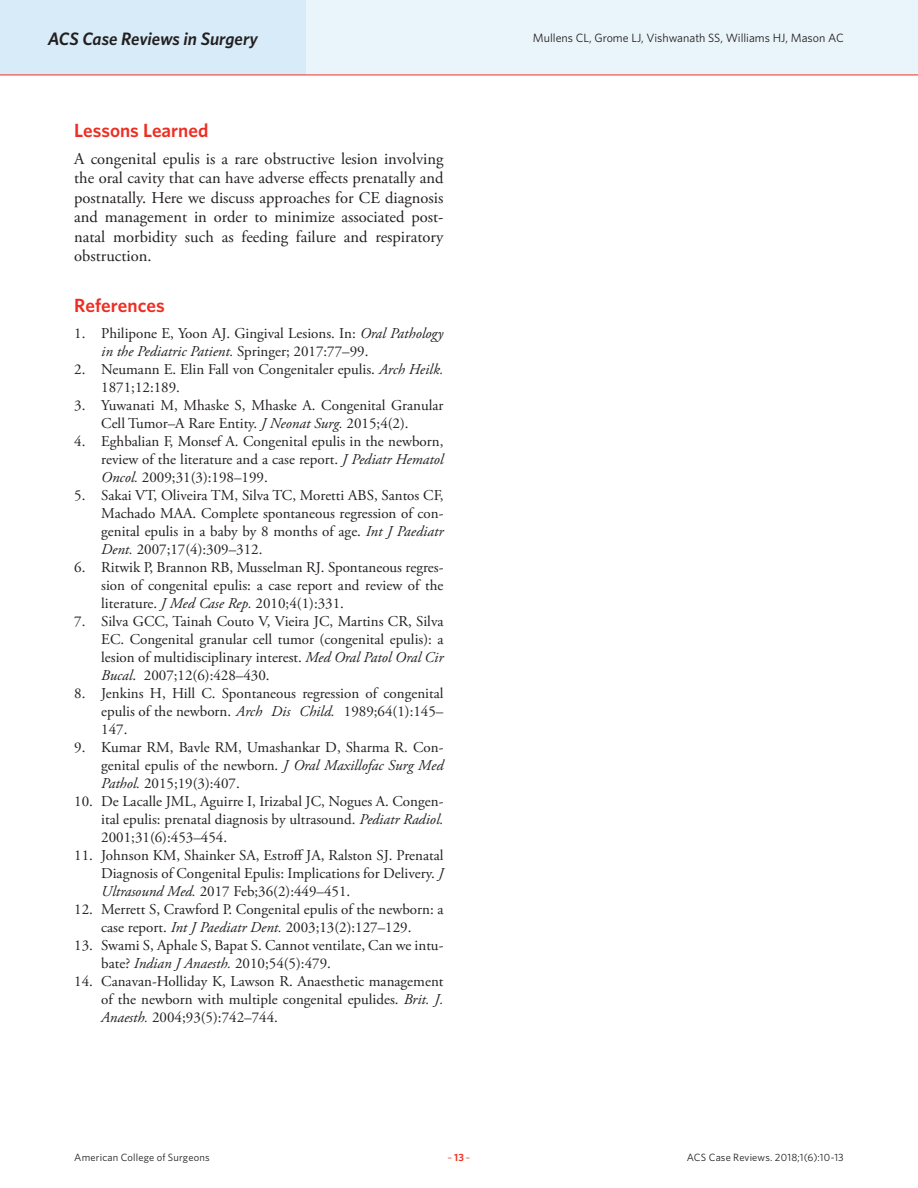
<style>
.page{position:relative;width:918px;height:1188px;background:#fff}
.page>*{position:absolute;margin:0;border:0;box-sizing:border-box;transform-origin:0 0}
.Article_Subhead{font:600 19.2px "Whitney";color:#ee2e22}
.t1{font:italic 600 18px "Whitney";letter-spacing:-.005em;color:#231f20}
.Article_Body_no_inde{font:16.5px/19.5px "Adobe Garamond Pro";color:#231f20;text-align:justify}
.t2{font:15px/18px "Adobe Garamond Pro";color:#231f20;text-align:justify}
.t3{font:12px "Whitney";color:#231f20}
.t4{font:10.5px "Whitney";letter-spacing:.02em;color:#231f20}
.t5{font:10.5px "Whitney";color:#ee2e22}
.s1{font-style:italic}
.s2{font-weight:600}
</style>
<div class="page">
<div style="left:0;top:0;width:918px;height:75px;background:#eaf5fb"></div>
<div style="left:0;top:0;width:306px;height:75px;background:#d7ebf8"></div>
<hr style="left:0;top:75px;width:918px;height:1px;background:#ee2e22">
<p class="t1" style="left:48px;top:26px;width:212px">ACS Case Reviews in Surgery</p>
<p class="t3" style="left:533px;top:30px;width:312px">Mullens CL, Grome LJ, Vishwanath SS, Williams HJ, Mason AC</p>
<p class="Article_Subhead" style="left:74px;top:117px;width:136px">Lessons Learned</p>
<p class="Article_Body_no_inde" style="left:74px;top:149px;width:371px">A congenital epulis is a rare obstructive lesion involving the oral cavity that can have adverse effects prenatally and postnatally. Here we discuss approaches for CE diagnosis and management in order to minimize associated post&shy;natal morbidity such as feeding failure and respiratory obstruction.</p>
<p class="Article_Subhead" style="left:74px;top:293px;width:92px">References</p>
<p class="t2" style="left:101px;top:324px;width:344px;text-indent:-27px">1. Philipone E, Yoon AJ. Gingival Lesions. In: <span class="s1">Oral Pathology in the Pediatric Patient.</span> Springer; 2017:77–99.</p>
<p class="t2" style="left:101px;top:360px;width:344px;text-indent:-27px">2. Neumann E. Elin Fall von Congenitaler epulis. <span class="s1">Arch Heilk.<br></span>1871;12:189.</p>
<p class="t2" style="left:74px;top:396px;width:371px;text-align:center">3. Yuwanati M, Mhaske S, Mhaske A. Congenital Granular<br>Cell Tumor–A Rare Entity. <span class="s1">J Neonat Surg.</span> 2015;4(2).</p>
<p class="t2" style="left:101px;top:432px;width:344px;text-indent:-27px">4. Eghbalian F, Monsef A. Congenital epulis in the newborn, review of the literature and a case report. <span class="s1">J Pediatr Hematol Oncol.</span> 2009;31(3):198–199.</p>
<p class="t2" style="left:101px;top:486px;width:344px;text-indent:-27px">5. Sakai VT, Oliveira TM, Silva TC, Moretti ABS, Santos CF, Machado MAA. Complete spontaneous regression of con&shy;genital epulis in a baby by 8 months of age. <span class="s1">Int J Paediatr Dent.</span> 2007;17(4):309–312.</p>
<p class="t2" style="left:101px;top:558px;width:344px;text-indent:-27px">6. Ritwik P, Brannon RB, Musselman RJ. Spontaneous regres&shy;sion of congenital epulis: a case report and review of the literature. <span class="s1">J Med Case Rep.</span> 2010;4(1):331.</p>
<p class="t2" style="left:101px;top:612px;width:344px;text-indent:-27px">7. Silva GCC, Tainah Couto V, Vieira JC, Martins CR, Silva EC. Congenital granular cell tumor (congenital epulis): a lesion of multidisciplinary interest. <span class="s1">Med Oral Patol Oral Cir Bucal</span>. 2007;12(6):428–430.</p>
<p class="t2" style="left:101px;top:684px;width:344px;text-indent:-27px">8. Jenkins H, Hill C. Spontaneous regression of congenital epulis of the newborn. <span class="s1">Arch Dis Child.</span> 1989;64(1):145– 147.</p>
<p class="t2" style="left:101px;top:738px;width:344px;text-indent:-27px">9. Kumar RM, Bavle RM, Umashankar D, Sharma R. Con&shy;genital epulis of the newborn. <span class="s1">J Oral Maxillofac Surg Med Pathol.</span> 2015;19(3):407.</p>
<p class="t2" style="left:101px;top:792px;width:344px;text-indent:-27px">10. De Lacalle JML, Aguirre I, Irizabal JC, Nogues A. Congen&shy;ital epulis: prenatal diagnosis by ultrasound. <span class="s1">Pediatr Radiol.<br></span>2001;31(6):453–454.</p>
<p class="t2" style="left:101px;top:846px;width:344px;text-indent:-27px">11. Johnson KM, Shainker SA, Estroff JA, Ralston SJ. Prenatal Diagnosis of Congenital Epulis: Implications for Delivery. <span class="s1">J Ultrasound Med.</span> 2017 Feb;36(2):449–451.</p>
<p class="t2" style="left:74px;top:900px;width:371px;text-align:center">12. Merrett S, Crawford P. Congenital epulis of the newborn: a case report. <span class="s1">Int J Paediatr Dent.</span> 2003;13(2):127–129.</p>
<p class="t2" style="left:101px;top:936px;width:344px;text-indent:-27px">13. Swami S, Aphale S, Bapat S. Cannot ventilate, Can we intu&shy;bate? <span class="s1">Indian J Anaesth.</span> 2010;54(5):479.</p>
<p class="t2" style="left:101px;top:972px;width:344px;text-indent:-27px">14. Canavan-Holliday K, Lawson R. Anaesthetic management of the newborn with multiple congenital epulides. <span class="s1">Brit. J.<br>Anaesth.</span> 2004;93(5):742–744.</p>
<p class="t4" style="left:74px;top:1150px;width:137px">American College of Surgeons</p>
<p class="t5" style="left:448px;top:1150px;width:24px">–<span class="s2">13</span>–</p>
<p class="t4" style="left:687px;top:1150px;width:158px">ACS Case Reviews. 2018;1(6):10-13</p>
</div>
